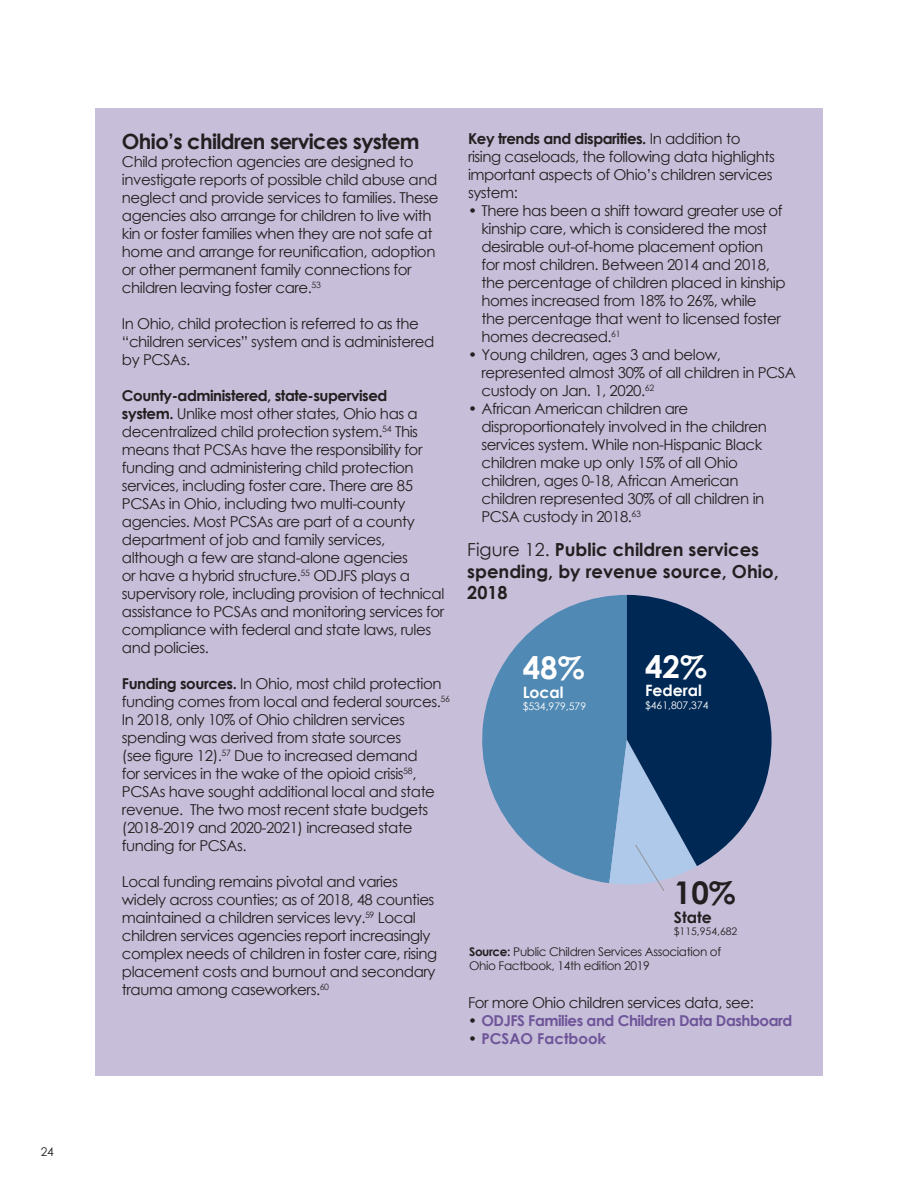
<style>
.page{position:relative;width:918px;height:1188px;background:#fff}
.page>*{position:absolute;margin:0;border:0;box-sizing:border-box;transform-origin:0 0}
.t1{font:700 31.2px "Century Gothic";color:#fff}
.t2{font:700 31.2px "Century Gothic";color:#231f20}
.heading_3{font:700 21px "Century Gothic";letter-spacing:-.03em;color:#231f20}
.t3{font:700 18px/21.6px "Century Gothic";color:#231f20}
.t4{font:700 15.6px "Century Gothic";color:#fff}
.t5{font:700 15.6px "Century Gothic";color:#231f20}
.t6{font:15px/18px "Century Gothic";letter-spacing:-.03em;color:#231f20}
.t7{font:700 15px "Century Gothic";letter-spacing:-.03em;color:#6e5599}
.t8{font:700 15px "Century Gothic";color:#6e5599}
.t9{font:12px/14.4px "Century Gothic";letter-spacing:-.03em;color:#231f20}
.t10{font:10.35px "Century Gothic";color:#fff}
.t11{font:10.35px "Century Gothic";color:#231f20}
.s1{font-weight:700}
.s2{font-weight:400}
.s3{color:#231f20}
</style>
<div class="page">
<div style="left:95px;top:108px;width:728px;height:968px;background:#c7bed9"></div>
<svg style="left:482px;top:596px;width:127px;height:287px;fill:#5089b4"></svg>
<svg style="left:609px;top:595px;width:163px;height:296px"></svg>
<p class="t9" style="left:41px;top:1145px;width:15px">24</p>
<p class="heading_3" style="left:122px;top:125px;width:299px">Ohio’s children services system</p>
<p class="t6" style="left:122px;top:152px;width:318px">Child protection agencies are designed to investigate reports of possible child abuse and neglect and provide services to families. These agencies also arrange for children to live with kin or foster families when they are not safe at home and arrange for reunification, adoption or other permanent family connections for children leaving foster care.<sup>53</sup></p>
<p class="t6" style="left:122px;top:314px;width:314px">In Ohio, child protection is referred to as the “children services” system and is administered by PCSAs.</p>
<p class="t6" style="left:122px;top:386px;width:324px"><span class="s1">County-administered, state-supervised<br>system.</span> Unlike most other states, Ohio has a decentralized child protection system.<sup>54</sup> This means that PCSAs have the responsibility for funding and administering child protection services, including foster care. There are 85<br>PCSAs in Ohio, including two multi-county agencies. Most PCSAs are part of a county department of job and family services, although a few are stand-alone agencies<br>or have a hybrid structure.<sup>55</sup> ODJFS plays a supervisory role, including provision of technical assistance to PCSAs and monitoring services for compliance with federal and state laws, rules and policies.</p>
<p class="t6" style="left:122px;top:674px;width:330px"><span class="s1">Funding sources.</span> In Ohio, most child protection funding comes from local and federal sources.<sup>56<br></sup>In 2018, only 10% of Ohio children services spending was derived from state sources<br>(see figure 12).<sup>57</sup> Due to increased demand<br>for services in the wake of the opioid crisis<sup>58</sup>, PCSAs have sought additional local and state revenue. The two most recent state budgets (2018-2019 and 2020-2021) increased state funding for PCSAs.</p>
<p class="t6" style="left:122px;top:872px;width:317px">Local funding remains pivotal and varies widely across counties; as of 2018, 48 counties maintained a children services levy.<sup>59</sup> Local children services agencies report increasingly complex needs of children in foster care, rising placement costs and burnout and secondary trauma among caseworkers.<sup>60</sup></p>
<p class="t6" style="left:468px;top:130px;width:308px"><span class="s1">Key trends and disparities.</span> In addition to rising caseloads, the following data highlights important aspects of Ohio’s children services system:</p>
<p class="t6" style="left:482px;top:202px;width:306px;text-indent:-14px">• There has been a shift toward greater use of kinship care, which is considered the most desirable out-of-home placement option<br>for most children. Between 2014 and 2018, the percentage of children placed in kinship homes increased from 18% to 26%, while<br>the percentage that went to licensed foster homes decreased.<sup>61</sup></p>
<p class="t6" style="left:482px;top:346px;width:316px;text-indent:-14px">• Young children, ages 3 and below, represented almost 30% of all children in PCSA custody on Jan. 1, 2020.<sup>62</sup></p>
<p class="t6" style="left:482px;top:400px;width:287px;text-indent:-14px">• African American children are disproportionately involved in the children services system. While non-Hispanic Black children make up only 15% of all Ohio children, ages 0-18, African American children represented 30% of all children in PCSA custody in 2018.<sup>63</sup></p>
<p class="t3" style="left:467px;top:538px;width:313px"><span class="s2">Figure 12.</span> Public children services spending, by revenue source, Ohio,<br>2018</p>
<p class="t1" style="left:523px;top:644px;width:63px">48%</p>
<p class="t4" style="left:523px;top:680px;width:42px">Local</p>
<p class="t10" style="left:523px;top:699px;width:65px">$534,979,579</p>
<p class="t1" style="left:645px;top:643px;width:63px">42%</p>
<p class="t4" style="left:645px;top:679px;width:58px">Federal</p>
<p class="t10" style="left:645px;top:698px;width:65px">$461,807,374</p>
<p class="t2" style="left:674px;top:869px;width:63px">10%</p>
<p class="t5" style="left:674px;top:905px;width:39px">State</p>
<p class="t11" style="left:674px;top:924px;width:65px">$115,954,682</p>
<p class="t9" style="left:469px;top:944px;width:254px"><span class="s1">Source:</span> Public Children Services Association of<br>Ohio Factbook, 14th edition 2019</p>
<p class="t6" style="left:468px;top:994px;width:287px">For more Ohio children services data, see:</p>
<p class="t7" style="left:468px;top:1010px;width:326px"><span class="s3">•</span> ODJFS Families and Children Data Dashboard</p>
<p class="t8" style="left:468px;top:1028px;width:140px"><span class="s3">•</span> PCSAO Factbook</p>
</div>
